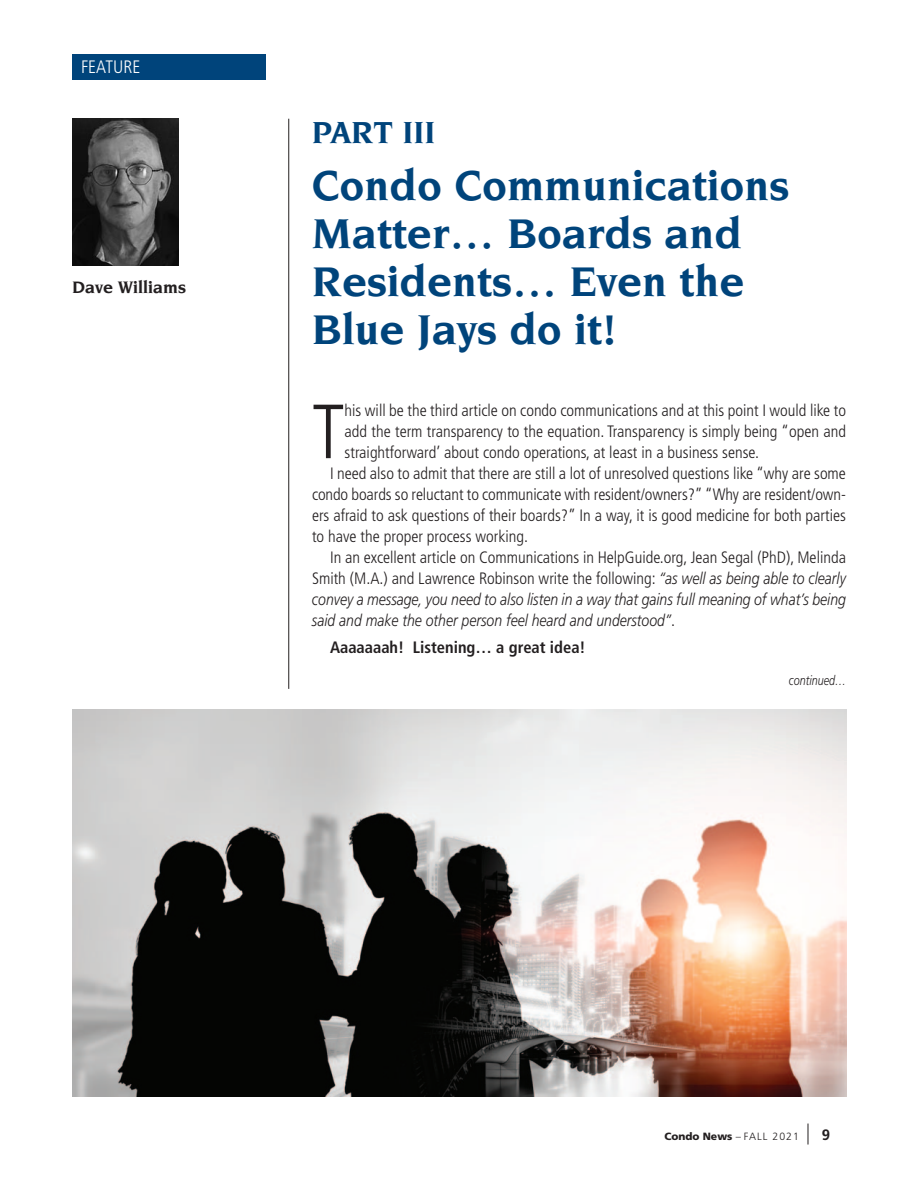
<style>
.page{position:relative;width:918px;height:1188px;background:#fff}
.page>*{position:absolute;margin:0;border:0;box-sizing:border-box;transform-origin:0 0}
.t1{font:300 condensed 76.65px "Frutiger";color:#231f20}
.t2{font:700 45px/48px "Novarese";color:#00447b}
.t3{font:700 33px "Novarese";color:#00447b}
.t4{font:700 18px "Novarese";color:#231f20}
.t5{font:300 condensed 18px "Frutiger";color:#fff}
.t6{font:300 condensed 16.5px/21px "Frutiger";color:#231f20;text-align:justify}
.t7{font:italic 300 16.5px/21px "Frutiger";color:#231f20;text-align:justify;scale:.85 1}
.t8{font:700 condensed 16.5px "Frutiger";color:#231f20}
.t9{font:700 15px "Frutiger";color:#231f20}
.t10{font:italic 300 13.5px "Frutiger";color:#231f20;scale:.8 1}
.t11{font:900 10.5px "Frutiger";color:#231f20}
.s1{font-style:normal;font-stretch:condensed}
.s2{font-weight:300}
</style>
<div class="page">
<svg style="left:808px;top:1124px;width:1px;height:21px"></svg>
<img style="left:72px;top:710px;width:775px;height:387px">
<div style="left:72px;top:54px;width:194px;height:25px;background:#00447b"></div>
<hr style="left:288px;top:119px;width:1px;height:570px;background:#231f20">
<img style="left:72px;top:119px;width:107px;height:147px">
<p class="t5" style="left:81px;top:60px;width:61px">FEATURE</p>
<p class="t4" style="left:72px;top:279px;width:116px">Dave Williams</p>
<p class="t3" style="left:312px;top:119px;width:125px">PART III</p>
<p class="t2" style="left:312px;top:165px;width:479px">Condo Communications<br>Matter… Boards and<br>Residents… Even the<br>Blue Jays do it!</p>
<p class="t1" style="left:312px;top:401px;width:34px">T</p>
<p class="t6" style="left:345px;top:401px;width:503px">his will be the third article on condo communications and at this point I would like to add the term transparency to the equation. Transparency is simply being “open and straightforward’ about condo operations, at least in a business sense.</p>
<p class="t6" style="left:312px;top:464px;width:536px;text-indent:18px">I need also to admit that there are still a lot of unresolved questions like “why are some condo boards so reluctant to communicate with resident/owners?” “Why are resident/own&shy;ers afraid to ask questions of their boards?” In a way, it is good medicine for both parties to have the proper process working.</p>
<p class="t7" style="left:312px;top:548px;width:630px;text-indent:18px"><span class="s1">In an excellent article on Communications in HelpGuide.org, Jean Segal (PhD), Melinda Smith (M.A.) and Lawrence Robinson write the following:</span> “as well as being able to clearly convey a message, you need to also listen in a way that gains full meaning of what’s being said and make the other person feel heard and understood”<span class="s1">.</span></p>
<p class="t8" style="left:330px;top:641px;width:257px">Aaaaaaah! Listening… a great idea!</p>
<p class="t10" style="left:789px;top:675px;width:73px">continued…</p>
<p class="t11" style="left:665px;top:1132px;width:136px">Condo News <span class="s2">– FALL 2021</span></p>
<p class="t9" style="left:822px;top:1129px;width:10px">9</p>
</div>
